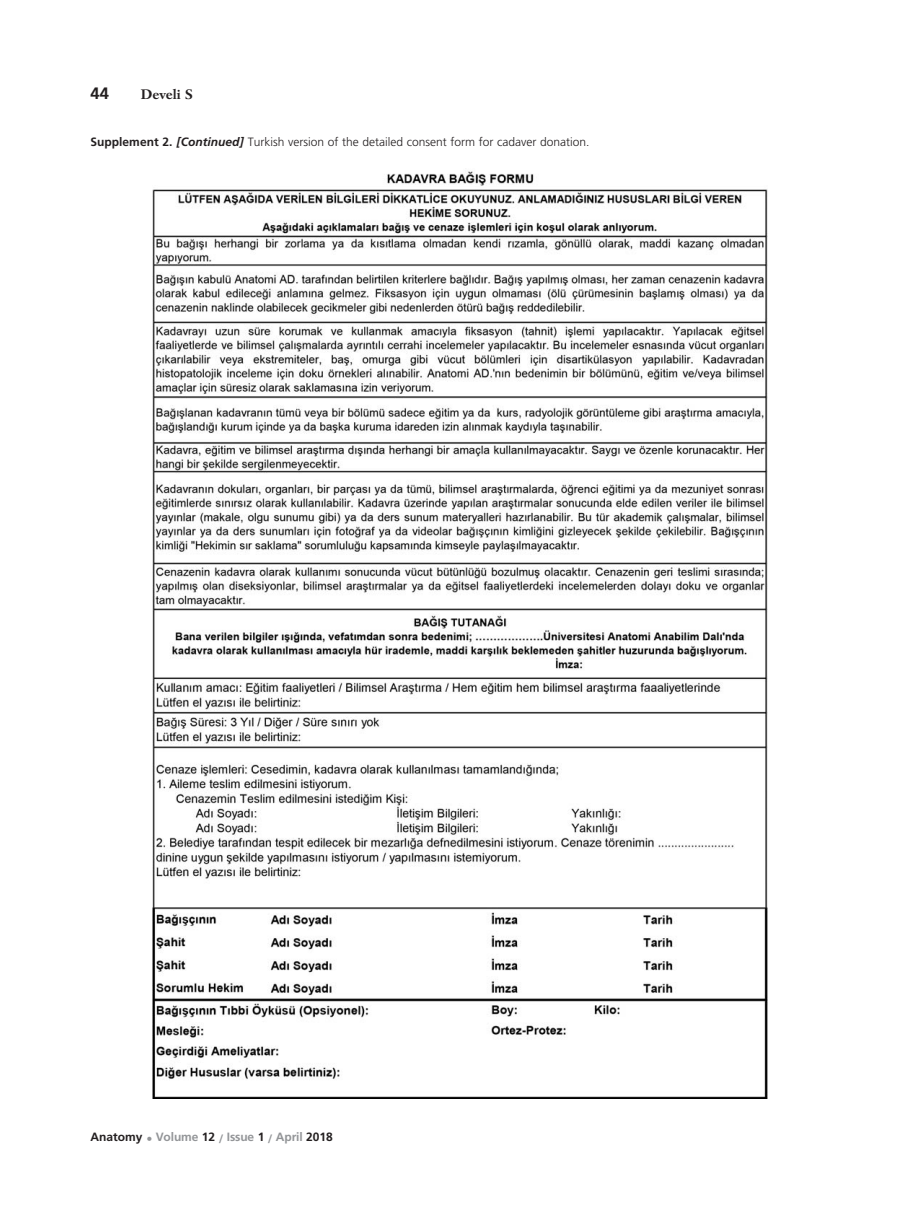
<style>
.page{position:relative;width:919px;height:1217px;background:#fff}
.page>*{position:absolute;margin:0;border:0;box-sizing:border-box;transform-origin:0 0}
.t1{font:700 16.5px "Frutiger";color:#231f20}
.t2{font:700 13.5px "Janson Text";color:#231f20}
.t3{font:300 12px "Frutiger";color:#231f20}
.t4{font:700 12px "Frutiger";letter-spacing:-.01em;color:#939598}
.s1{font-weight:700}
.s2{font-weight:700;font-style:italic}
.s3{color:#231f20}
</style>
<div class="page">
<img style="left:152px;top:171px;width:615px;height:927px">
<h1 class="t1" style="left:91px;top:87px;width:20px">44</h1>
<p class="t2" style="left:141px;top:89px;width:53px">Develi S</p>
<p class="t3" style="left:91px;top:137px;width:500px"><span class="s1">Supplement 2.</span> <span class="s2">[Continued]</span> Turkish version of the detailed consent form for cadaver donation.</p>
<p class="t4" style="left:91px;top:1132px;width:244px"><span class="s3">Anatomy</span> • Volume <span class="s3">12</span> / Issue <span class="s3">1</span> / April <span class="s3">2018</span></p>
</div>
